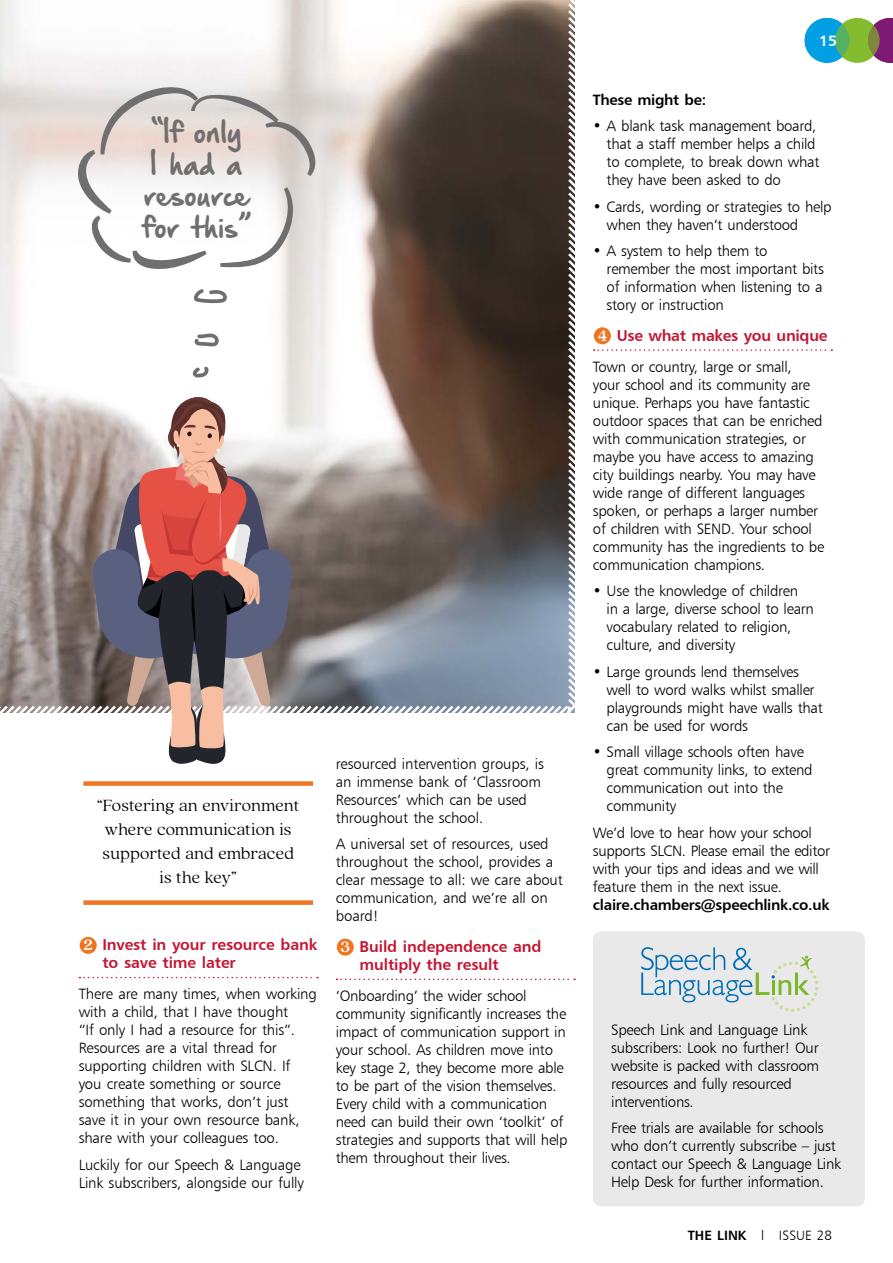
<style>
.page{position:relative;width:893px;height:1263px;background:#fff}
.page>*{position:absolute;margin:0;border:0;box-sizing:border-box;transform-origin:0 0}
.t1{font:25.5px/31.5px "Hand Of Sean Demo";letter-spacing:-.01em;color:#706f6f;text-align:center}
.t2{font:300 18px/24px "Quincy CF";letter-spacing:.005em;color:#000;text-align:center}
.t3{font:15.75px/18px "Humanist 777 BT Bold B";letter-spacing:-.01em;color:#c21631}
.t4{font:15px/18px "Humanist 777 BT Light B";letter-spacing:-.02em;color:#000}
.t5{font:15px "Humanist 777 BT Bold B";letter-spacing:-.02em;color:#000}
.t6{font:15px "Humanist 777 BT Bold B";color:#fff}
.t7{font:13.5px "Humanist 777 BT Light B";color:#000}
.s1{font-family:"Quincy CF";font-weight:700;font-size:16.5px;color:#fff}
.s2{font-family:"Humanist 777 BT Bold B"}
</style>
<div class="page">
<div style="left:593px;top:931px;width:272px;height:275px;background:#e9e9e9;border-radius:9px"></div>
<svg style="left:0;top:0;width:575px;height:713px"></svg>
<svg style="left:79px;top:977px;width:239px;height:1px"></svg>
<div style="left:79px;top:936px;width:18px;height:18px;background:#ee7622;border-radius:50%"></div>
<div style="left:79px;top:936px;width:19px;height:19px;border:1px solid #fff;border-radius:50%"></div>
<svg style="left:337px;top:978px;width:238px;height:2px"></svg>
<div style="left:336px;top:938px;width:18px;height:18px;background:#ee7622;border-radius:50%"></div>
<div style="left:336px;top:938px;width:19px;height:18px;border:1px solid #fff;border-radius:50%"></div>
<svg style="left:594px;top:349px;width:238px;height:2px"></svg>
<div style="left:593px;top:327px;width:18px;height:18px;background:#ee7622;border-radius:50%"></div>
<div style="left:593px;top:326px;width:19px;height:19px;border:1px solid #fff;border-radius:50%"></div>
<svg style="left:641px;top:947px;width:177px;height:65px"></svg>
<svg style="left:868px;top:18px;width:25px;height:45px"></svg>
<div style="left:805px;top:18px;width:44px;height:45px;background:#009fe3;border-radius:50%"></div>
<svg style="left:835px;top:18px;width:45px;height:45px;background:#79b03e"></svg>
<svg style="left:91px;top:395px;width:202px;height:369px"></svg>
<svg style="left:194px;top:288px;width:33px;height:15px"></svg>
<svg style="left:194px;top:333px;width:25px;height:14px"></svg>
<svg style="left:192px;top:366px;width:17px;height:12px"></svg>
<svg style="left:75px;top:83px;width:241px;height:187px"></svg>
<div style="left:83px;top:781px;width:230px;height:5px;background:#ee7622"></div>
<div style="left:83px;top:900px;width:230px;height:5px;background:#ee7622"></div>
<h1 class="t1" style="left:142px;top:119px;width:111px">“If only<br>I had a resource for this”</h1>
<p class="t2" style="left:97px;top:794px;width:204px">“Fostering an environment where communication is supported and embraced is the key”</p>
<p class="t3" style="left:102px;top:935px;width:216px;text-indent:-19px"><span class="s1">2</span> Invest in your resource bank to save time later</p>
<p class="t4" style="left:79px;top:985px;width:240px">There are many times, when working with a child, that I have thought<br>“If only I had a resource for this”.<br>Resources are a vital thread for supporting children with SLCN. If you create something or source something that works, don’t just save it in your own resource bank, share with your colleagues too.</p>
<p class="t4" style="left:79px;top:1155px;width:227px">Luckily for our Speech &amp; Language<br>Link subscribers, alongside our fully</p>
<p class="t4" style="left:336px;top:754px;width:210px">resourced intervention groups, is an immense bank of ‘Classroom<br>Resources’ which can be used throughout the school.</p>
<p class="t4" style="left:336px;top:835px;width:229px">A universal set of resources, used throughout the school, provides a clear message to all: we care about communication, and we’re all on board!</p>
<p class="t3" style="left:360px;top:937px;width:183px;text-indent:-19px"><span class="s1">3</span> Build independence and multiply the result</p>
<p class="t4" style="left:336px;top:986px;width:233px">‘Onboarding’ the wider school community significantly increases the impact of communication support in your school. As children move into key stage 2, they become more able to be part of the vision themselves.<br>Every child with a communication need can build their own ‘toolkit’ of strategies and supports that will help them throughout their lives.</p>
<p class="t6" style="left:819px;top:31px;width:19px">15</p>
<p class="t5" style="left:593px;top:90px;width:115px">These might be:</p>
<p class="t4" style="left:607px;top:117px;width:214px;text-indent:-14px">• A blank task management board, that a staff member helps a child to complete, to break down what they have been asked to do</p>
<p class="t4" style="left:607px;top:197px;width:226px;text-indent:-14px">• Cards, wording or strategies to help when they haven’t understood</p>
<p class="t4" style="left:607px;top:242px;width:219px;text-indent:-14px">• A system to help them to remember the most important bits of information when listening to a story or instruction</p>
<p class="t3" style="left:598px;top:326px;width:231px"><span class="s1">4</span> Use what makes you unique</p>
<p class="t4" style="left:593px;top:357px;width:233px">Town or country, large or small,<br>your school and its community are unique. Perhaps you have fantastic outdoor spaces that can be enriched with communication strategies, or maybe you have access to amazing city buildings nearby. You may have wide range of different languages spoken, or perhaps a larger number of children with SEND. Your school community has the ingredients to be communication champions.</p>
<p class="t4" style="left:607px;top:582px;width:209px;text-indent:-14px">• Use the knowledge of children<br>in a large, diverse school to learn vocabulary related to religion, culture, and diversity</p>
<p class="t4" style="left:607px;top:662px;width:218px;text-indent:-14px">• Large grounds lend themselves well to word walks whilst smaller playgrounds might have walls that can be used for words</p>
<p class="t4" style="left:607px;top:743px;width:208px;text-indent:-14px">• Small village schools often have great community links, to extend communication out into the community</p>
<p class="t4" style="left:593px;top:823px;width:239px">We’d love to hear how your school supports SLCN. Please email the editor with your tips and ideas and we will feature them in the next issue.</p>
<p class="t5" style="left:593px;top:895px;width:238px">claire.chambers@speechlink.co.uk</p>
<p class="t4" style="left:611px;top:1020px;width:209px">Speech Link and Language Link subscribers: Look no further! Our website is packed with classroom resources and fully resourced interventions.</p>
<p class="t4" style="left:611px;top:1119px;width:231px">Free trials are available for schools who don’t currently subscribe – just contact our Speech &amp; Language Link Help Desk for further information.</p>
<p class="t7" style="left:688px;top:1227px;width:146px"><span class="s2">THE LINK</span> l ISSUE 28</p>
</div>
